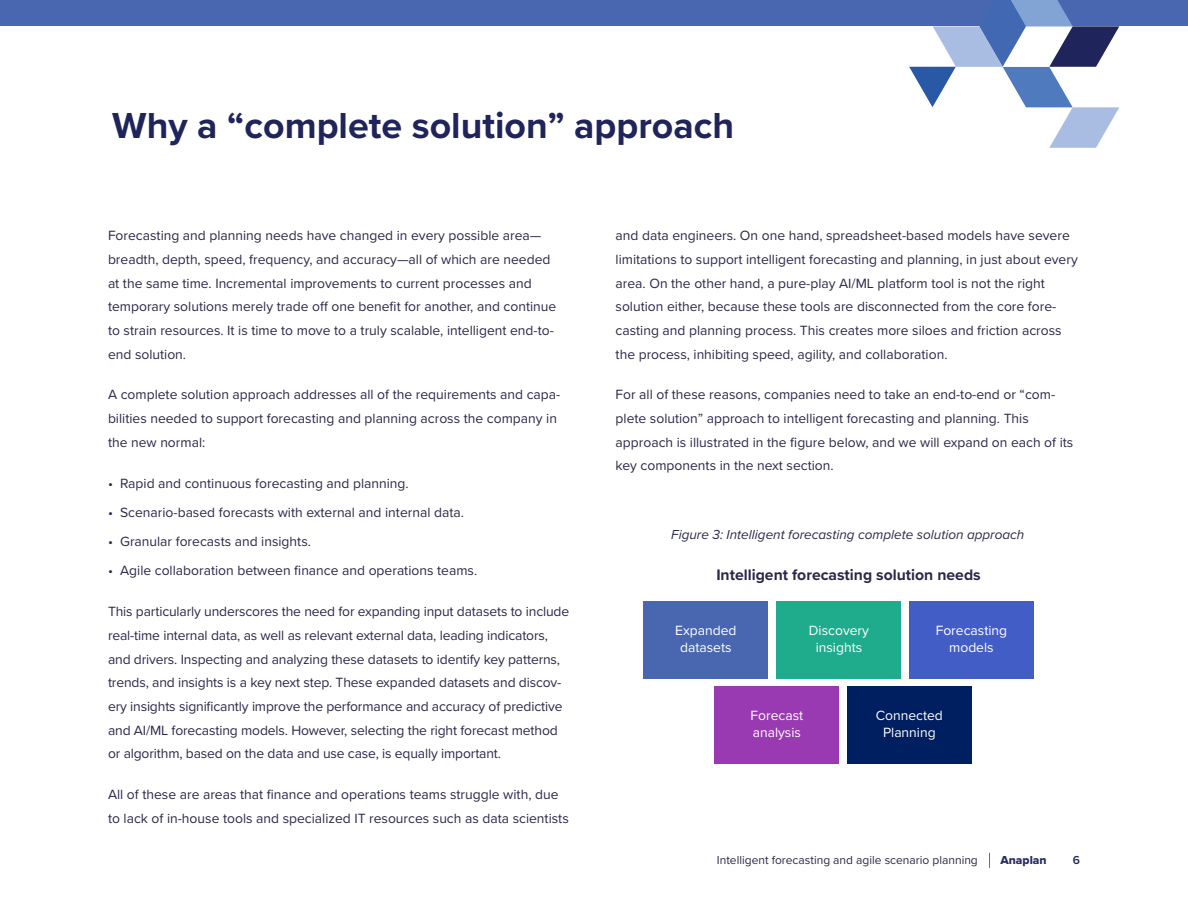
<style>
.page{position:relative;width:1188px;height:918px;background:#fff}
.page>*{position:absolute;margin:0;border:0;box-sizing:border-box;transform-origin:0 0}
.t1{font:700 37.5px "Proxima Nova";color:#1f255a}
.Body_Copy{font:700 15.75px "Proxima Nova";color:#2a284a}
.Body_Copy-2{font:13.8px/23.7px "Proxima Nova";color:#2a284a}
.Body_Copy-3{font:13.8px/16.6px "Proxima Nova";color:#fff;text-align:center}
.Body_Copy-4{font:italic 13.5px "Proxima Nova";color:#2a284a}
.h1_-_title{font:12px "Proxima Nova";color:#2a284a}
.h1_-_title-2{font:12px "Proxima Nova Extrabld";color:#272b62}
.t2{font:600 12px "Proxima Nova";color:#1f255a}
</style>
<div class="page">
<svg style="left:989px;top:853px;width:1px;height:15px"></svg>
<div style="left:0;top:0;width:1188px;height:26px;background:#4967b0"></div>
<svg style="left:909px;top:0;width:210px;height:148px"></svg>
<div style="left:644px;top:601px;width:124px;height:77px;background:#4967b0"></div>
<div style="left:715px;top:686px;width:124px;height:78px;background:#993ab3"></div>
<div style="left:776px;top:601px;width:124px;height:77px;background:#1fac8d"></div>
<div style="left:847px;top:686px;width:124px;height:78px;background:#001f61"></div>
<div style="left:909px;top:601px;width:125px;height:77px;background:#435dc7"></div>
<p class="t1" style="left:112px;top:97px;width:623px">Why a “complete solution” approach</p>
<p class="Body_Copy-2" style="left:108px;top:223px;width:450px">Forecasting and planning needs have changed in every possible area— breadth, depth, speed, frequency, and accuracy—all of which are needed at the same time. Incremental improvements to current processes and temporary solutions merely trade off one benefit for another, and continue to strain resources. It is time to move to a truly scalable, intelligent end-to&shy;end solution.</p>
<p class="Body_Copy-2" style="left:108px;top:382px;width:454px">A complete solution approach addresses all of the requirements and capa&shy;bilities needed to support forecasting and planning across the company in the new normal:</p>
<p class="Body_Copy-2" style="left:108px;top:471px;width:301px">• Rapid and continuous forecasting and planning.</p>
<p class="Body_Copy-2" style="left:108px;top:500px;width:356px">• Scenario-based forecasts with external and internal data.</p>
<p class="Body_Copy-2" style="left:108px;top:529px;width:203px">• Granular forecasts and insights.</p>
<p class="Body_Copy-2" style="left:108px;top:558px;width:369px">• Agile collaboration between finance and operations teams.</p>
<p class="Body_Copy-2" style="left:108px;top:599px;width:463px">This particularly underscores the need for expanding input datasets to include real-time internal data, as well as relevant external data, leading indicators, and drivers. Inspecting and analyzing these datasets to identify key patterns, trends, and insights is a key next step. These expanded datasets and discov&shy;ery insights significantly improve the performance and accuracy of predictive and AI/ML forecasting models. However, selecting the right forecast method or algorithm, based on the data and use case, is equally important.</p>
<p class="Body_Copy-2" style="left:108px;top:782px;width:462px">All of these are areas that finance and operations teams struggle with, due to lack of in-house tools and specialized IT resources such as data scientists</p>
<p class="Body_Copy-2" style="left:616px;top:223px;width:464px">and data engineers. On one hand, spreadsheet-based models have severe limitations to support intelligent forecasting and planning, in just about every area. On the other hand, a pure-play AI/ML platform tool is not the right solution either, because these tools are disconnected from the core fore&shy;casting and planning process. This creates more siloes and friction across the process, inhibiting speed, agility, and collaboration.</p>
<p class="Body_Copy-2" style="left:616px;top:382px;width:459px">For all of these reasons, companies need to take an end-to-end or “com&shy;plete solution” approach to intelligent forecasting and planning. This approach is illustrated in the figure below, and we will expand on each of its key components in the next section.</p>
<p class="Body_Copy-4" style="left:671px;top:524px;width:355px">Figure 3: Intelligent forecasting complete solution approach</p>
<p class="Body_Copy" style="left:716px;top:563px;width:266px">Intelligent forecasting solution needs</p>
<p class="Body_Copy-3" style="left:675px;top:621px;width:63px">Expanded datasets</p>
<p class="Body_Copy-3" style="left:809px;top:621px;width:62px">Discovery insights</p>
<p class="Body_Copy-3" style="left:936px;top:621px;width:73px">Forecasting models</p>
<p class="Body_Copy-3" style="left:751px;top:707px;width:54px;text-align:left">Forecast analysis</p>
<p class="Body_Copy-3" style="left:876px;top:707px;width:69px">Connected<br>Planning</p>
<p class="h1_-_title" style="left:717px;top:851px;width:262px">Intelligent forecasting and agile scenario planning</p>
<p class="h1_-_title-2" style="left:1000px;top:851px;width:48px">Anaplan</p>
<p class="t2" style="left:1073px;top:851px;width:9px">6</p>
</div>
